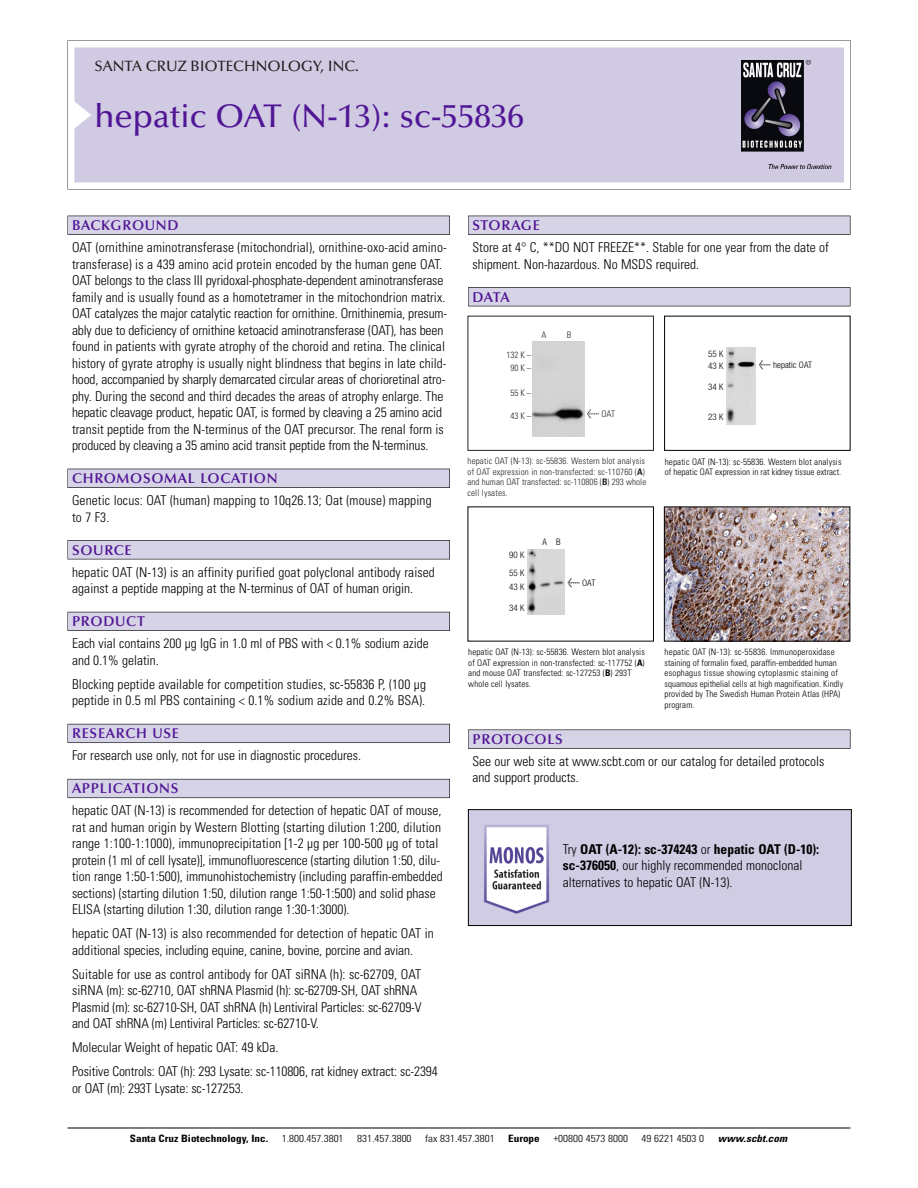
<style>
.page{position:relative;width:918px;height:1188px;background:#fff}
.page>*{position:absolute;margin:0;border:0;box-sizing:border-box;transform-origin:0 0}
.t1{font:500 33px "Optima";color:#511695}
.t2{font:500 15px "Optima";color:#231f20}
.t3{font:600 14.25px "Optima";letter-spacing:.05em;color:#511695}
.t4{font:300 condensed 13.5px/16.5px "Univers";color:#000}
.t5{font:300 condensed 10.2px "Univers";color:#000;scale:1.1 1}
.t6{font:700 condensed 10.2px "Univers";color:#000;scale:1.1 1}
.t7{font:italic 700 condensed 10.2px "Univers";letter-spacing:.005em;color:#000;scale:1.1 1}
.t8{font:300 condensed 9px/10.5px "Univers";letter-spacing:.015em;color:#000}
.t9{font:9px/10.5px "Univers Condensed Light+GVAGHZ";letter-spacing:.015em;color:#272627}
.t10{font:300 condensed 9px/12px "Helvetica Neue";color:#000}
.s1{font-family:"Meta Plus Book Roman+PAKTGR";font-size:10.5px}
.s2{font-family:"Univers Condensed Bold+ILECKL"}
.s3{font-family:"Meta Plus";font-weight:400;font-stretch:normal;font-size:10.5px}
.s4{font-weight:700}
</style>
<div class="page">
<svg style="left:68px;top:40px;width:783px;height:149px"></svg>
<div style="left:74px;top:47px;width:770px;height:135px;background:#d1cae3"></div>
<img style="left:741px;top:60px;width:90px;height:108px">
<div style="left:68px;top:216px;width:382px;height:19px;background:#525155"></div>
<div style="left:68px;top:216px;width:381px;height:18px;background:#d7d3e7"></div>
<div style="left:68px;top:469px;width:382px;height:19px;background:#515055"></div>
<div style="left:68px;top:469px;width:381px;height:18px;background:#d7d3e7"></div>
<div style="left:68px;top:540px;width:382px;height:19px;background:#545357"></div>
<div style="left:68px;top:541px;width:381px;height:18px;background:#d7d3e7"></div>
<div style="left:68px;top:612px;width:382px;height:19px;background:#54535a"></div>
<div style="left:68px;top:612px;width:381px;height:18px;background:#d7d3e7"></div>
<div style="left:68px;top:724px;width:382px;height:19px;background:#5b5a62"></div>
<div style="left:68px;top:724px;width:381px;height:18px;background:#d7d3e7"></div>
<div style="left:68px;top:779px;width:382px;height:19px;background:#66646e"></div>
<div style="left:68px;top:779px;width:381px;height:18px;background:#d7d3e7"></div>
<div style="left:468px;top:216px;width:382px;height:19px;background:#525155"></div>
<div style="left:468px;top:216px;width:382px;height:18px;background:#d7d3e7"></div>
<div style="left:468px;top:287px;width:382px;height:19px;background:#525155"></div>
<div style="left:468px;top:288px;width:382px;height:18px;background:#d7d3e7"></div>
<div style="left:468px;top:730px;width:382px;height:19px;background:#575759"></div>
<div style="left:468px;top:730px;width:382px;height:18px;background:#d7d3e7"></div>
<hr style="left:68px;top:1128px;width:782px;height:1px;background:#000">
<div style="left:664px;top:316px;width:186px;height:135px;border:1px solid #000"></div>
<img style="left:727px;top:348px;width:29px;height:77px">
<img style="left:666px;top:509px;width:182px;height:131px">
<div style="left:664px;top:507px;width:186px;height:135px;border:1px solid #000"></div>
<img style="left:528px;top:550px;width:36px;height:64px">
<div style="left:468px;top:316px;width:186px;height:135px;border:1px solid #272627"></div>
<img style="left:532px;top:341px;width:53px;height:95px">
<img style="left:470px;top:811px;width:380px;height:113px">
<div style="left:468px;top:809px;width:384px;height:117px;border:1px solid #000"></div>
<p class="t2" style="left:94px;top:61px;width:266px">SANTA CRUZ BIOTECHNOLOGY, INC.</p>
<h1 class="t1" style="left:94px;top:103px;width:431px">hepatic OAT (N-13): sc-55836</h1>
<p class="t3" style="left:72px;top:219px;width:108px">BACKGROUND</p>
<p class="t4" style="left:72px;top:240px;width:377px">OAT (ornithine aminotransferase (mitochondrial), ornithine-oxo-acid amino&shy;transferase) is a 439 amino acid protein encoded by the human gene OAT.<br>OAT belongs to the class III pyridoxal-phosphate-dependent aminotransferase family and is usually found as a homotetramer in the mitochondrion matrix.<br>OAT catalyzes the major catalytic reaction for ornithine. Ornithinemia, presum&shy;ably due to deficiency of ornithine ketoacid aminotransferase (OAT), has been found in patients with gyrate atrophy of the choroid and retina. The clinical history of gyrate atrophy is usually night blindness that begins in late child&shy;hood, accompanied by sharply demarcated circular areas of chorioretinal atro&shy;phy. During the second and third decades the areas of atrophy enlarge. The hepatic cleavage product, hepatic OAT, is formed by cleaving a 25 amino acid transit peptide from the N-terminus of the OAT precursor. The renal form is produced by cleaving a 35 amino acid transit peptide from the N-terminus.</p>
<p class="t3" style="left:72px;top:473px;width:207px">CHROMOSOMAL LOCATION</p>
<p class="t4" style="left:72px;top:493px;width:361px">Genetic locus: OAT (human) mapping to 10q26.13; Oat (mouse) mapping to 7 F3.</p>
<p class="t3" style="left:72px;top:544px;width:61px">SOURCE</p>
<p class="t4" style="left:72px;top:565px;width:364px">hepatic OAT (N-13) is an affinity purified goat polyclonal antibody raised against a peptide mapping at the N-terminus of OAT of human origin.</p>
<p class="t3" style="left:72px;top:616px;width:74px">PRODUCT</p>
<p class="t4" style="left:72px;top:636px;width:358px">Each vial contains 200 µg IgG in 1.0 ml of PBS with &lt; 0.1% sodium azide and 0.1% gelatin.</p>
<p class="t4" style="left:72px;top:677px;width:356px">Blocking peptide available for competition studies, sc-55836 P, (100 µg peptide in 0.5 ml PBS containing &lt; 0.1% sodium azide and 0.2% BSA).</p>
<p class="t3" style="left:72px;top:728px;width:109px">RESEARCH USE</p>
<p class="t4" style="left:72px;top:748px;width:290px">For research use only, not for use in diagnostic procedures.</p>
<p class="t3" style="left:72px;top:783px;width:108px">APPLICATIONS</p>
<p class="t4" style="left:72px;top:803px;width:372px">hepatic OAT (N-13) is recommended for detection of hepatic OAT of mouse, rat and human origin by Western Blotting (starting dilution 1:200, dilution range 1:100-1:1000), immunoprecipitation [1-2 µg per 100-500 µg of total protein (1 ml of cell lysate)], immunofluorescence (starting dilution 1:50, dilu&shy;tion range 1:50-1:500), immunohistochemistry (including paraffin-embedded sections) (starting dilution 1:50, dilution range 1:50-1:500) and solid phase ELISA (starting dilution 1:30, dilution range 1:30-1:3000).</p>
<p class="t4" style="left:72px;top:926px;width:363px">hepatic OAT (N-13) is also recommended for detection of hepatic OAT in additional species, including equine, canine, bovine, porcine and avian.</p>
<p class="t4" style="left:72px;top:967px;width:351px">Suitable for use as control antibody for OAT siRNA (h): sc-62709, OAT siRNA (m): sc-62710, OAT shRNA Plasmid (h): sc-62709-SH, OAT shRNA Plasmid (m): sc-62710-SH, OAT shRNA (h) Lentiviral Particles: sc-62709-V and OAT shRNA (m) Lentiviral Particles: sc-62710-V.</p>
<p class="t4" style="left:72px;top:1037px;width:367px;line-height:24px">Molecular Weight of hepatic OAT: 49 kDa.<br>Positive Controls: OAT (h): 293 Lysate: sc-110806, rat kidney extract: sc-2394</p>
<p class="t4" style="left:72px;top:1081px;width:173px">or OAT (m): 293T Lysate: sc-127253.</p>
<p class="t3" style="left:473px;top:219px;width:69px">STORAGE</p>
<p class="t4" style="left:473px;top:240px;width:358px">Store at 4° C, **DO NOT FREEZE**. Stable for one year from the date of shipment. Non-hazardous. No MSDS required.</p>
<p class="t3" style="left:473px;top:291px;width:39px">DATA</p>
<p class="t9" style="left:506px;top:350px;width:26px;line-height:12.6px;text-align:center">132 K –<br>90K–</p>
<p class="t9" style="left:510px;top:388px;width:22px">55K–</p>
<p class="t9" style="left:510px;top:411px;width:22px">43K–</p>
<p class="t9" style="left:542px;top:330px;width:7px">A</p>
<p class="t9" style="left:567px;top:330px;width:6px">B</p>
<p class="t9" style="left:587px;top:409px;width:30px"><span class="s1">&lt;</span> OAT</p>
<p class="t9" style="left:468px;top:457px;width:180px">hepatic OAT (N-13): sc-55836. Western blot analysis of OAT expression in non-transfected: sc-110760 (<span class="s2">A</span>) and human OAT transfected: sc-110806 (<span class="s2">B</span>) 293 whole cell lysates.</p>
<p class="t10" style="left:509px;top:546px;width:17px;line-height:18px">90 K<br>55 K</p>
<p class="t10" style="left:509px;top:582px;width:17px">43 K</p>
<p class="t10" style="left:509px;top:603px;width:17px">34 K</p>
<p class="t10" style="left:543px;top:537px;width:20px">A B</p>
<p class="t10" style="left:567px;top:578px;width:29px"><span class="s3">&lt;</span> OAT</p>
<p class="t10" style="left:708px;top:349px;width:17px">55 K<br>43 K</p>
<p class="t10" style="left:708px;top:381px;width:17px">34 K</p>
<p class="t10" style="left:708px;top:411px;width:17px">23 K</p>
<p class="t10" style="left:759px;top:360px;width:55px"><span class="s3">&lt;</span> hepatic OAT</p>
<p class="t8" style="left:665px;top:457px;width:178px">hepatic OAT (N-13): sc-55836. Western blot analysis of hepatic OAT expression in rat kidney tissue extract.</p>
<p class="t8" style="left:468px;top:648px;width:178px">hepatic OAT (N-13): sc-55836. Western blot analysis of OAT expression in non-transfected: sc-117752 (<span class="s4">A</span>) and mouse OAT transfected: sc-127253 (<span class="s4">B</span>) 293T whole cell lysates.</p>
<p class="t8" style="left:665px;top:648px;width:180px">hepatic OAT (N-13): sc-55836. Immunoperoxidase staining of formalin fixed, paraffin-embedded human esophagus tissue showing cytoplasmic staining of squamous epithelial cells at high magnification. Kindly provided by The Swedish Human Protein Atlas (HPA) program.</p>
<p class="t3" style="left:473px;top:733px;width:92px">PROTOCOLS</p>
<p class="t4" style="left:473px;top:754px;width:353px">See our web site at www.scbt.com or our catalog for detailed protocols and support products.</p>
<p class="t4" style="left:563px;top:842px;width:258px">Try <span class="s4">OAT (A-12): sc-374243</span> or <span class="s4">hepatic OAT (D-10): sc-376050</span>, our highly recommended monoclonal alternatives to hepatic OAT (N-13).</p>
<p class="t6" style="left:130px;top:1135px;width:127px">Santa Cruz Biotechnology, Inc.</p>
<p class="t5" style="left:282px;top:1135px;width:58px">1.800.457.3801</p>
<p class="t5" style="left:357px;top:1135px;width:51px">831.457.3800</p>
<p class="t5" style="left:425px;top:1135px;width:65px">fax 831.457.3801</p>
<p class="t6" style="left:508px;top:1135px;width:30px">Europe</p>
<p class="t5" style="left:553px;top:1135px;width:69px">+00800 4573 8000</p>
<p class="t5" style="left:642px;top:1135px;width:58px">49 6221 4503 0</p>
<p class="t7" style="left:718px;top:1135px;width:64px">www.scbt.com</p>
</div>
